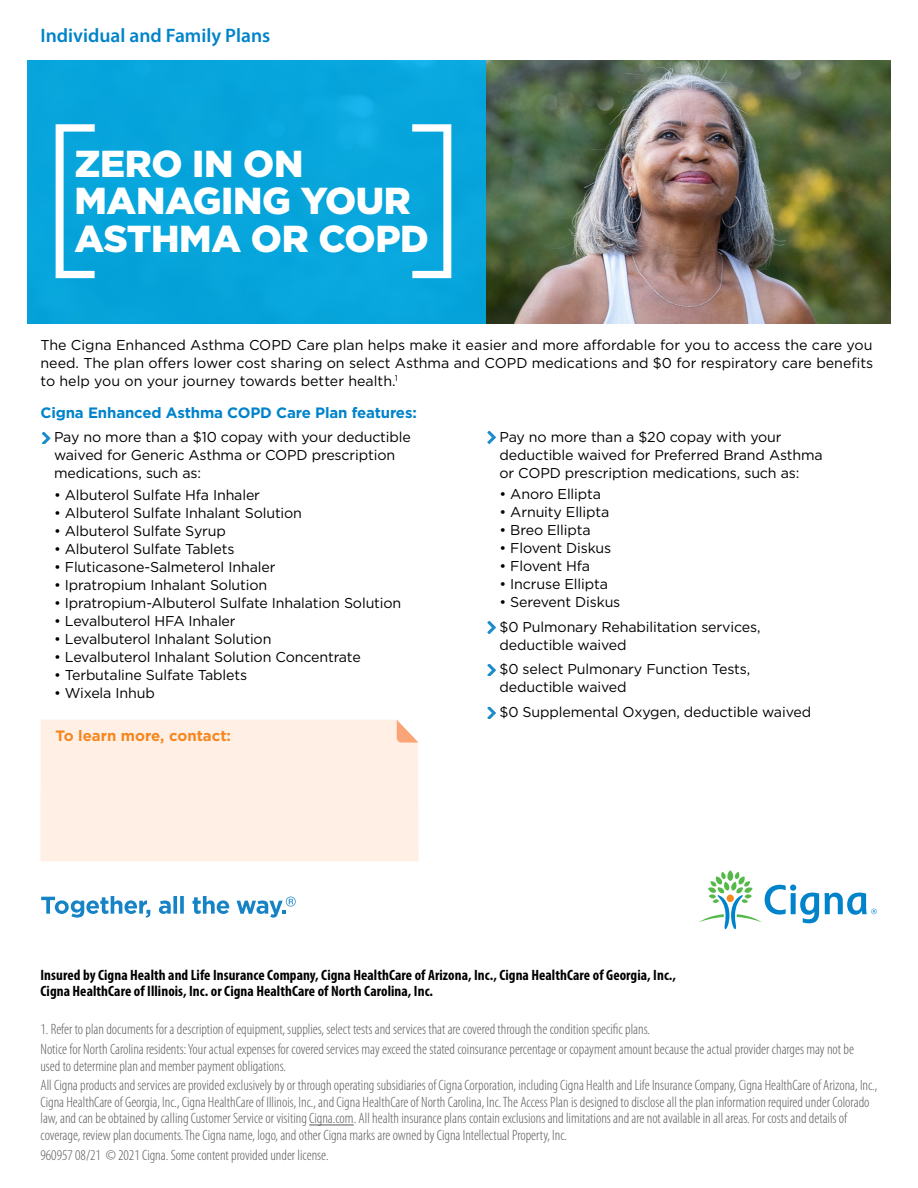
<style>
.page{position:relative;width:918px;height:1188px;background:#fff}
.page>*{position:absolute;margin:0;border:0;box-sizing:border-box;transform-origin:0 0}
.t1{font:900 37.5px/37.5px "Gotham";letter-spacing:-.01em;color:#fff}
.t2{font:600 19.5px "Myriad Pro";color:#0083ca}
.t3{font:300 condensed 15px/19.8px "Myriad Pro";color:#58595b}
.t4{font:700 condensed 15px/16.5px "Myriad Pro";letter-spacing:.005em;color:#000}
.t5{font:700 15px "Gotham";letter-spacing:-.01em;color:#0083ca}
.t6{font:700 15px "Gotham";color:#f6861f}
.t7{font:14.25px/18px "Gotham";letter-spacing:-.01em;color:#000}
</style>
<div class="page">
<svg style="left:42px;top:433px;width:9px;height:11px"></svg>
<svg style="left:699px;top:870px;width:178px;height:59px"></svg>
<svg style="left:41px;top:896px;width:109px;height:22px"></svg>
<svg style="left:159px;top:896px;width:25px;height:18px"></svg>
<svg style="left:193px;top:896px;width:36px;height:18px"></svg>
<svg style="left:237px;top:897px;width:59px;height:21px"></svg>
<img style="left:486px;top:61px;width:405px;height:263px">
<div style="left:27px;top:61px;width:459px;height:263px;background:#07a5dc"></div>
<svg style="left:56px;top:124px;width:39px;height:154px"></svg>
<svg style="left:412px;top:124px;width:39px;height:154px"></svg>
<hr style="left:309px;top:1125px;width:45px;height:1px;background:#58595b">
<div style="left:41px;top:720px;width:378px;height:141px;background:#ffefe4"></div>
<svg style="left:397px;top:720px;width:21px;height:23px"></svg>
<svg style="left:487px;top:432px;width:9px;height:11px"></svg>
<svg style="left:487px;top:622px;width:9px;height:11px"></svg>
<svg style="left:487px;top:665px;width:9px;height:11px"></svg>
<svg style="left:487px;top:707px;width:9px;height:12px"></svg>
<h2 class="t2" style="left:40px;top:24px;width:231px">Individual and Family Plans</h2>
<h1 class="t1" style="left:74px;top:144px;width:356px">ZERO IN ON<br>MANAGING YOUR<br>ASTHMA OR COPD</h1>
<p class="t7" style="left:40px;top:335px;width:834px;text-align:justify">The Cigna Enhanced Asthma COPD Care plan helps make it easier and more affordable for you to access the care you need. The plan offers lower cost sharing on select Asthma and COPD medications and $0 for respiratory care benefits to help you on your journey towards better health.<sup>1</sup></p>
<p class="t5" style="left:40px;top:402px;width:378px">Cigna Enhanced Asthma COPD Care Plan features:</p>
<p class="t7" style="left:54px;top:428px;width:358px">Pay no more than a $10 copay with your deductible waived for Generic Asthma or COPD prescription medications, such as:</p>
<p class="t7" style="left:54px;top:485px;width:208px">• Albuterol Sulfate Hfa Inhaler</p>
<p class="t7" style="left:54px;top:503px;width:250px">• Albuterol Sulfate Inhalant Solution</p>
<p class="t7" style="left:54px;top:521px;width:174px">• Albuterol Sulfate Syrup</p>
<p class="t7" style="left:54px;top:539px;width:182px">• Albuterol Sulfate Tablets</p>
<p class="t7" style="left:54px;top:557px;width:223px">• Fluticasone-Salmeterol Inhaler</p>
<p class="t7" style="left:54px;top:575px;width:215px">• Ipratropium Inhalant Solution</p>
<p class="t7" style="left:54px;top:593px;width:349px">• Ipratropium-Albuterol Sulfate Inhalation Solution</p>
<p class="t7" style="left:54px;top:611px;width:183px">• Levalbuterol HFA Inhaler</p>
<p class="t7" style="left:54px;top:629px;width:219px">• Levalbuterol Inhalant Solution</p>
<p class="t7" style="left:54px;top:647px;width:308px">• Levalbuterol Inhalant Solution Concentrate</p>
<p class="t7" style="left:54px;top:665px;width:195px">• Terbutaline Sulfate Tablets</p>
<p class="t7" style="left:54px;top:683px;width:102px">• Wixela Inhub</p>
<p class="t7" style="left:500px;top:427px;width:325px">Pay no more than a $20 copay with your deductible waived for Preferred Brand Asthma or COPD prescription medications, such as:</p>
<p class="t7" style="left:500px;top:485px;width:103px">• Anoro Ellipta</p>
<p class="t7" style="left:500px;top:503px;width:111px">• Arnuity Ellipta</p>
<p class="t7" style="left:500px;top:521px;width:93px">• Breo Ellipta</p>
<p class="t7" style="left:500px;top:539px;width:113px">• Flovent Diskus</p>
<p class="t7" style="left:500px;top:557px;width:92px">• Flovent Hfa</p>
<p class="t7" style="left:500px;top:575px;width:110px">• Incruse Ellipta</p>
<p class="t7" style="left:500px;top:589px;width:263px;line-height:24.8px">• Serevent Diskus<br>$0 Pulmonary Rehabilitation services,</p>
<p class="t7" style="left:500px;top:632px;width:252px;line-height:24.8px">deductible waived<br>$0 select Pulmonary Function Tests,</p>
<p class="t7" style="left:500px;top:675px;width:313px;line-height:24.8px">deductible waived<br>$0 Supplemental Oxygen, deductible waived</p>
<p class="t6" style="left:56px;top:726px;width:177px">To learn more, contact:</p>
<p class="t4" style="left:40px;top:966px;width:637px">Insured by Cigna Health and Life Insurance Company, Cigna HealthCare of Arizona, Inc., Cigna HealthCare of Georgia, Inc.,<br>Cigna HealthCare of Illinois, Inc. or Cigna HealthCare of North Carolina, Inc.</p>
<p class="t3" style="left:40px;top:1020px;width:815px">1. Refer to plan documents for a description of equipment, supplies, select tests and services that are covered through the condition specific plans.<br>Notice for North Carolina residents: Your actual expenses for covered services may exceed the stated coinsurance percentage or copayment amount because the actual provider charges may not be</p>
<p class="t3" style="left:40px;top:1056px;width:838px">used to determine plan and member payment obligations.<br>All Cigna products and services are provided exclusively by or through operating subsidiaries of Cigna Corporation, including Cigna Health and Life Insurance Company, Cigna HealthCare of Arizona, Inc.,</p>
<p class="t3" style="left:40px;top:1094px;width:831px;line-height:16.5px">Cigna HealthCare of Georgia, Inc., Cigna HealthCare of Illinois, Inc., and Cigna HealthCare of North Carolina, Inc. The Access Plan is designed to disclose all the plan information required under Colorado law, and can be obtained by calling Customer Service or visiting Cigna.com. All health insurance plans contain exclusions and limitations and are not available in all areas. For costs and details of coverage, review plan documents. The Cigna name, logo, and other Cigna marks are owned by Cigna Intellectual Property, Inc.</p>
<p class="t3" style="left:40px;top:1145px;width:290px">960957 08/21 © 2021 Cigna. Some content provided under license.</p>
</div>
